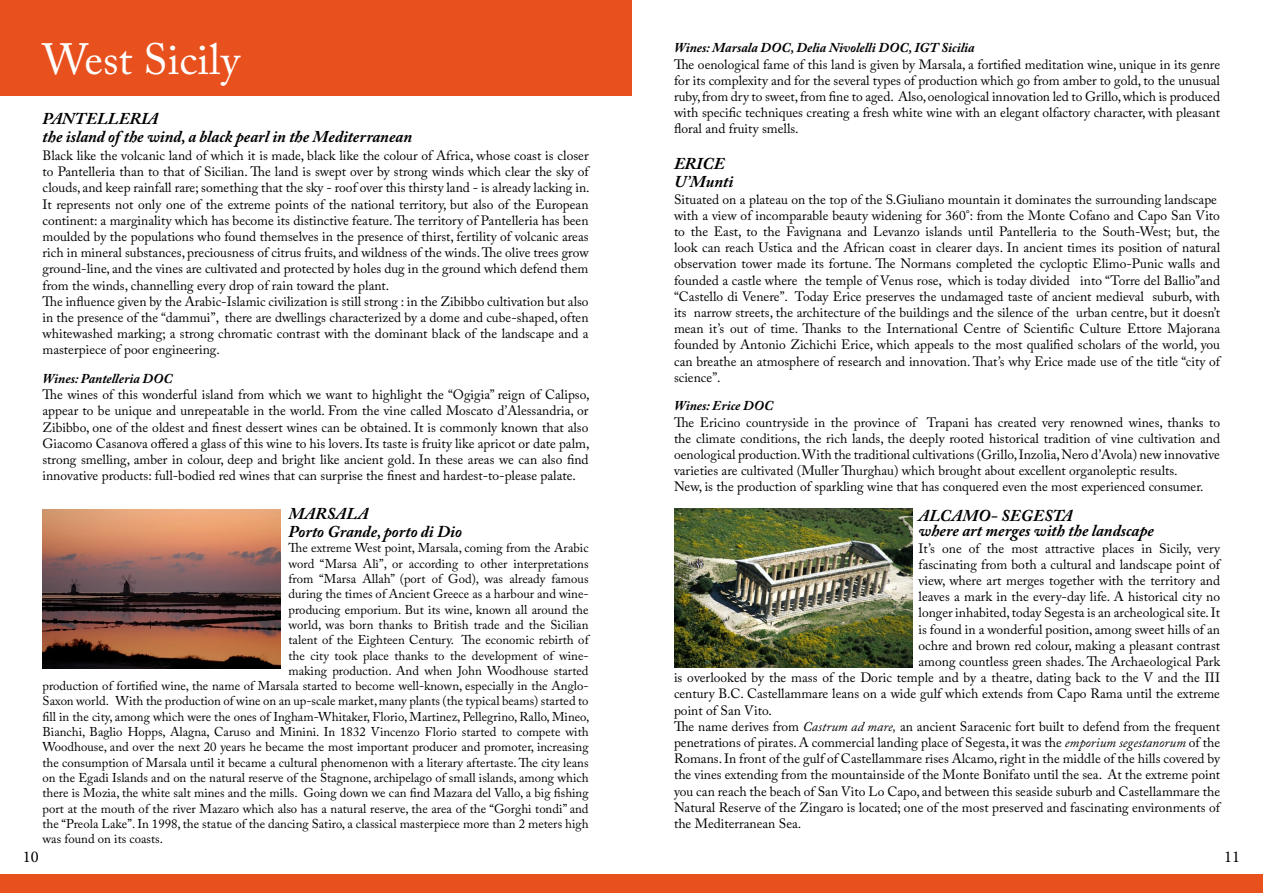
<style>
.page{position:relative;width:1263px;height:893px;background:#fff}
.page>*{position:absolute;margin:0;border:0;box-sizing:border-box;transform-origin:0 0}
.t1{font:43.5px "Adobe Caslon Pro";color:#fff}
.t2{font:italic 700 16.5px/18px "Adobe Caslon Pro";color:#000}
.t3{font:16.5px "Minion Pro";color:#000}
.t4{font:13.5px/16.2px "Adobe Caslon Pro";color:#000}
.t5{font:italic 700 13.5px "Adobe Caslon Pro";color:#000}
.t6{font:12.75px "Adobe Caslon Pro";color:#000}
.s1{font-style:italic}
</style>
<div class="page">
<div style="left:0;top:874px;width:1263px;height:19px;background:#e8511e"></div>
<div style="left:0;top:0;width:631px;height:96px;background:#e8511e"></div>
<img style="left:43px;top:510px;width:238px;height:158px">
<img style="left:674px;top:509px;width:238px;height:158px">
<h1 class="t1" style="left:43px;top:34px;width:199px">West Sicily</h1>
<p class="t2" style="left:43px;top:109px;width:371px">PANTELLERIA<br>the island of the wind, a black pearl in the Mediterranean</p>
<p class="t4" style="left:43px;top:147px;width:549px">Black like the volcanic land of which it is made, black like the colour of Africa, whose coast is closer to Pantelleria than to that of Sicilian. The land is swept over by strong winds which clear the sky of clouds, and keep rainfall rare; something that the sky - roof over this thirsty land - is already lacking in.<br>It represents not only one of the extreme points of the national territory, but also of the European continent: a marginality which has become its distinctive feature. The territory of Pantelleria has been moulded by the populations who found themselves in the presence of thirst, fertility of volcanic areas rich in mineral substances, preciousness of citrus fruits, and wildness of the winds. The olive trees grow ground-line, and the vines are cultivated and protected by holes dug in the ground which defend them from the winds, channelling every drop of rain toward the plant.<br>The influence given by the Arabic-Islamic civilization is still strong : in the Zibibbo cultivation but also in the presence of the “dammui”, there are dwellings characterized by a dome and cube-shaped, often whitewashed marking; a strong chromatic contrast with the dominant black of the landscape and a masterpiece of poor engineering.</p>
<p class="t5" style="left:43px;top:370px;width:132px">Wines: Pantelleria DOC</p>
<p class="t4" style="left:43px;top:386px;width:548px;text-align:justify">The wines of this wonderful island from which we want to highlight the “Ogigia” reign of Calipso, appear to be unique and unrepeatable in the world. From the vine called Moscato d’Alessandria, or Zibibbo, one of the oldest and finest dessert wines can be obtained. It is commonly known that also Giacomo Casanova offered a glass of this wine to his lovers. Its taste is fruity like apricot or date palm, strong smelling, amber in colour, deep and bright like ancient gold. In these areas we can also find innovative products: full-bodied red wines that can surprise the finest and hardest-to-please palate.</p>
<p class="t2" style="left:289px;top:504px;width:175px">MARSALA<br>Porto Grande, porto di Dio</p>
<p class="t6" style="left:289px;top:541px;width:301px">The extreme West point, Marsala, coming from the Arabic</p>
<p class="t6" style="left:289px;top:556px;width:301px">word “Marsa Alì”, or according to other interpretations</p>
<p class="t6" style="left:289px;top:571px;width:301px">from “Marsa Allah” (port of God), was already famous</p>
<p class="t6" style="left:289px;top:586px;width:302px">during the times of Ancient Greece as a harbour and wine-</p>
<p class="t6" style="left:289px;top:602px;width:301px">producing emporium. But its wine, known all around the</p>
<p class="t6" style="left:289px;top:617px;width:301px">world, was born thanks to British trade and the Sicilian</p>
<p class="t6" style="left:289px;top:632px;width:302px">talent of the Eighteen Century. The economic rebirth of</p>
<p class="t6" style="left:289px;top:648px;width:302px">the city took place thanks to the development of wine-</p>
<p class="t6" style="left:289px;top:663px;width:301px">making production. And when John Woodhouse started</p>
<p class="t6" style="left:43px;top:678px;width:548px">production of fortified wine, the name of Marsala started to become well-known, especially in the Anglo-</p>
<p class="t6" style="left:43px;top:694px;width:548px">Saxon world. With the production of wine on an up-scale market, many plants (the typical beams) started to</p>
<p class="t6" style="left:43px;top:709px;width:548px">fill in the city, among which were the ones of Ingham-Whitaker, Florio, Martinez, Pellegrino, Rallo, Mineo,</p>
<p class="t6" style="left:43px;top:724px;width:548px">Bianchi, Baglio Hopps, Alagna, Caruso and Minini. In 1832 Vincenzo Florio started to compete with</p>
<p class="t6" style="left:43px;top:739px;width:547px">Woodhouse, and over the next 20 years he became the most important producer and promoter, increasing</p>
<p class="t6" style="left:43px;top:755px;width:548px">the consumption of Marsala until it became a cultural phenomenon with a literary aftertaste. The city leans</p>
<p class="t6" style="left:43px;top:770px;width:548px">on the Egadi Islands and on the natural reserve of the Stagnone, archipelago of small islands, among which</p>
<p class="t6" style="left:43px;top:785px;width:547px">there is Mozia, the white salt mines and the mills. Going down we can find Mazara del Vallo, a big fishing</p>
<p class="t6" style="left:43px;top:801px;width:548px">port at the mouth of the river Mazaro which also has a natural reserve, the area of the “Gorghi tondi” and</p>
<p class="t6" style="left:43px;top:816px;width:548px">the “Preola Lake”. In 1998, the statue of the dancing Satiro, a classical masterpiece more than 2 meters high</p>
<p class="t6" style="left:43px;top:831px;width:122px">was found on its coasts.</p>
<p class="t5" style="left:674px;top:40px;width:302px">Wines: Marsala DOC, Delia Nivolelli DOC, IGT Sicilia</p>
<p class="t4" style="left:674px;top:56px;width:548px;text-align:justify">The oenological fame of this land is given by Marsala, a fortified meditation wine, unique in its genre for its complexity and for the several types of production which go from amber to gold, to the unusual ruby, from dry to sweet, from fine to aged. Also, oenological innovation led to Grillo, which is produced with specific techniques creating a fresh white wine with an elegant olfactory character, with pleasant floral and fruity smells.</p>
<p class="t2" style="left:674px;top:155px;width:61px">ERICE<br>U’Munti</p>
<p class="t4" style="left:674px;top:191px;width:548px">Situated on a plateau on the top of the S.Giuliano mountain it dominates the surrounding landscape with a view of incomparable beauty widening for 360°: from the Monte Cofano and Capo San Vito to the East, to the Favignana and Levanzo islands until Pantelleria to the South-West; but, the look can reach Ustica and the African coast in clearer days. In ancient times its position of natural observation tower made its fortune. The Normans completed the cycloptic Elimo-Punic walls and founded a castle where the temple of Venus rose, which is today divided into “Torre del Ballio”and “Castello di Venere”. Today Erice preserves the undamaged taste of ancient medieval suburb, with its narrow streets, the architecture of the buildings and the silence of the urban centre, but it doesn’t mean it’s out of time. Thanks to the International Centre of Scientific Culture Ettore Majorana founded by Antonio Zichichi Erice, which appeals to the most qualified scholars of the world, you can breathe an atmosphere of research and innovation. That’s why Erice made use of the title “city of science”.</p>
<p class="t5" style="left:674px;top:398px;width:101px">Wines: Erice DOC</p>
<p class="t4" style="left:674px;top:414px;width:548px">The Ericino countryside in the province of Trapani has created very renowned wines, thanks to the climate conditions, the rich lands, the deeply rooted historical tradition of vine cultivation and oenological production. With the traditional cultivations (Grillo, Inzolia, Nero d’Avola) new innovative varieties are cultivated (Muller Thurghau) which brought about excellent organoleptic results.<br>New, is the production of sparkling wine that has conquered even the most experienced consumer.</p>
<p class="t2" style="left:918px;top:508px;width:237px;line-height:15px">ALCAMO- SEGESTA<br>where art merges with the landscape</p>
<p class="t4" style="left:918px;top:540px;width:303px">It’s one of the most attractive places in Sicily, very</p>
<p class="t4" style="left:918px;top:556px;width:303px">fascinating from both a cultural and landscape point of</p>
<p class="t4" style="left:918px;top:572px;width:303px">view, where art merges together with the territory and</p>
<p class="t4" style="left:918px;top:588px;width:303px">leaves a mark in the every-day life. A historical city no</p>
<p class="t4" style="left:918px;top:605px;width:303px">longer inhabited, today Segesta is an archeological site. It</p>
<p class="t4" style="left:918px;top:621px;width:303px">is found in a wonderful position, among sweet hills of an</p>
<p class="t4" style="left:918px;top:637px;width:303px">ochre and brown red colour, making a pleasant contrast</p>
<p class="t4" style="left:918px;top:653px;width:303px">among countless green shades. The Archaeological Park</p>
<p class="t4" style="left:674px;top:669px;width:548px">is overlooked by the mass of the Doric temple and by a theatre, dating back to the V and the III</p>
<p class="t4" style="left:674px;top:686px;width:547px">century B.C. Castellammare leans on a wide gulf which extends from Capo Rama until the extreme</p>
<p class="t4" style="left:674px;top:702px;width:99px">point of San Vito.</p>
<p class="t4" style="left:674px;top:718px;width:547px">The name derives from <span class="s1">Castrum ad mare,</span> an ancient Saracenic fort built to defend from the frequent</p>
<p class="t4" style="left:674px;top:734px;width:548px">penetrations of pirates. A commercial landing place of Segesta, it was the <span class="s1">emporium segestanorum</span> of the</p>
<p class="t4" style="left:674px;top:750px;width:547px">Romans. In front of the gulf of Castellammare rises Alcamo, right in the middle of the hills covered by</p>
<p class="t4" style="left:674px;top:767px;width:548px">the vines extending from the mountainside of the Monte Bonifato until the sea. At the extreme point</p>
<p class="t4" style="left:674px;top:783px;width:547px">you can reach the beach of San Vito Lo Capo, and between this seaside suburb and Castellammare the</p>
<p class="t4" style="left:674px;top:799px;width:547px">Natural Reserve of the Zingaro is located; one of the most preserved and fascinating environments of</p>
<p class="t4" style="left:674px;top:815px;width:129px">the Mediterranean Sea.</p>
<p class="t3" style="left:23px;top:846px;width:17px">10</p>
<p class="t3" style="left:1224px;top:846px;width:17px">11</p>
</div>
